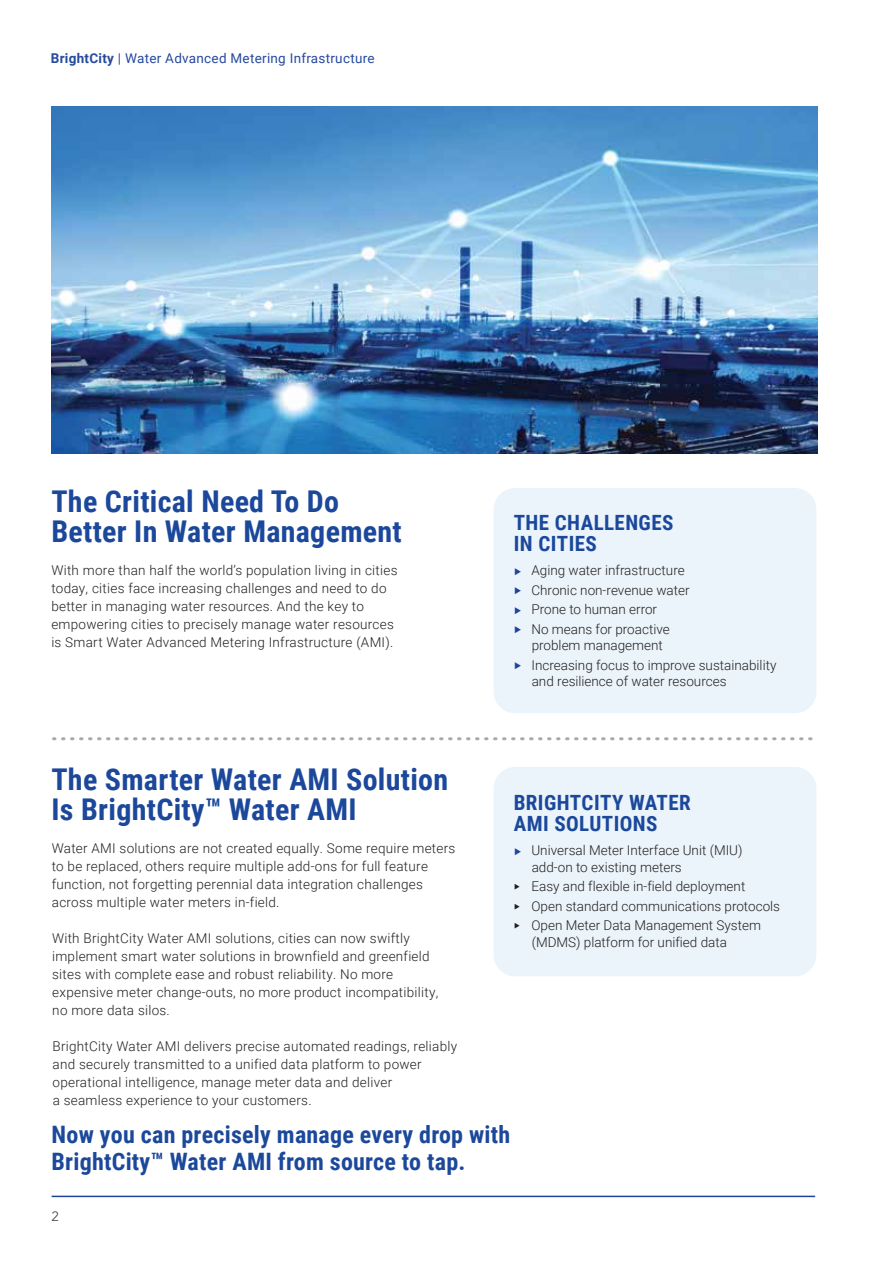
<style>
.page{position:relative;width:893px;height:1263px;background:#fff}
.page>*{position:absolute;margin:0;border:0;box-sizing:border-box;transform-origin:0 0}
.t1{font:700 30px/30px "Roboto Condensed";letter-spacing:.01em;color:#1b489b}
.t2{font:700 24px/27px "Roboto Condensed";letter-spacing:.01em;color:#1b489b}
.t3{font:700 21px/21px "Roboto Condensed";letter-spacing:.02em;color:#1b489b}
.t4{font:300 13.5px/18px "Roboto";letter-spacing:.02em;color:#231f20}
.t5{font:300 13.5px/19.5px "Roboto";color:#231f20}
.t6{font:13.5px "Roboto";letter-spacing:.02em;color:#274a9f}
.t7{font:13.5px "Avenir";color:#4d4d4f}
.s1{font-weight:700}
.s2{font-size:16.5px;color:#1f429b}
</style>
<div class="page">
<img style="left:51px;top:107px;width:766px;height:346px">
<hr style="left:52px;top:1196px;width:763px;height:1px;background:#1f429b">
<svg style="left:54px;top:737px;width:759px;height:3px"></svg>
<div style="left:494px;top:767px;width:322px;height:209px;background:#ebf4fb;border-radius:21px"></div>
<div style="left:494px;top:488px;width:322px;height:225px;background:#ebf4fb;border-radius:21px"></div>
<p class="t6" style="left:51px;top:49px;width:325px"><span class="s1">BrightCity</span> | Water Advanced Metering Infrastructure</p>
<h1 class="t1" style="left:51px;top:485px;width:352px">The Critical Need To Do<br>Better In Water Management</h1>
<p class="t4" style="left:51px;top:560px;width:348px">With more than half the world’s population living in cities today, cities face increasing challenges and need to do better in managing water resources. And the key to empowering cities to precisely manage water resources is Smart Water Advanced Metering Infrastructure (AMI).</p>
<h3 class="t3" style="left:514px;top:511px;width:161px">THE CHALLENGES<br>IN CITIES</h3>
<p class="t5" style="left:514px;top:560px;width:177px"><span class="s2">‣</span> Aging water infrastructure <span class="s2">‣</span> Chronic non-revenue water <span class="s2">‣</span> Prone to human error<br><span class="s2">‣</span> No means for proactive</p>
<p class="t5" style="left:514px;top:635px;width:264px;text-indent:18px">problem management<br><span class="s2">‣</span> Increasing focus to improve sustainability</p>
<p class="t5" style="left:532px;top:671px;width:196px">and resilience of water resources</p>
<h1 class="t1" style="left:51px;top:763px;width:398px">The Smarter Water AMI Solution<br>Is BrightCity™ Water AMI</h1>
<p class="t4" style="left:52px;top:838px;width:405px">Water AMI solutions are not created equally. Some require meters to be replaced, others require multiple add-ons for full feature function, not forgetting perennial data integration challenges across multiple water meters in-field.</p>
<p class="t4" style="left:52px;top:928px;width:388px">With BrightCity Water AMI solutions, cities can now swiftly implement smart water solutions in brownfield and greenfield sites with complete ease and robust reliability. No more expensive meter change-outs, no more product incompatibility, no more data silos.</p>
<p class="t4" style="left:52px;top:1036px;width:406px">BrightCity Water AMI delivers precise automated readings, reliably and securely transmitted to a unified data platform to power operational intelligence, manage meter data and deliver<br>a seamless experience to your customers.</p>
<h2 class="t2" style="left:52px;top:1120px;width:460px">Now you can precisely manage every drop with<br>BrightCity™ Water AMI from source to tap.</h2>
<h3 class="t3" style="left:514px;top:791px;width:179px">BRIGHTCITY WATER<br>AMI SOLUTIONS</h3>
<p class="t5" style="left:532px;top:842px;width:212px;line-height:16.5px;text-indent:-18px"><span class="s2">‣</span> Universal Meter Interface Unit (MIU) add-on to existing meters</p>
<p class="t5" style="left:514px;top:876px;width:268px">‣ Easy and flexible in-field deployment<br>‣ Open standard communications protocols ‣ Open Meter Data Management System</p>
<p class="t5" style="left:532px;top:932px;width:197px">(MDMS) platform for unified data</p>
<p class="t7" style="left:52px;top:1208px;width:9px">2</p>
</div>
